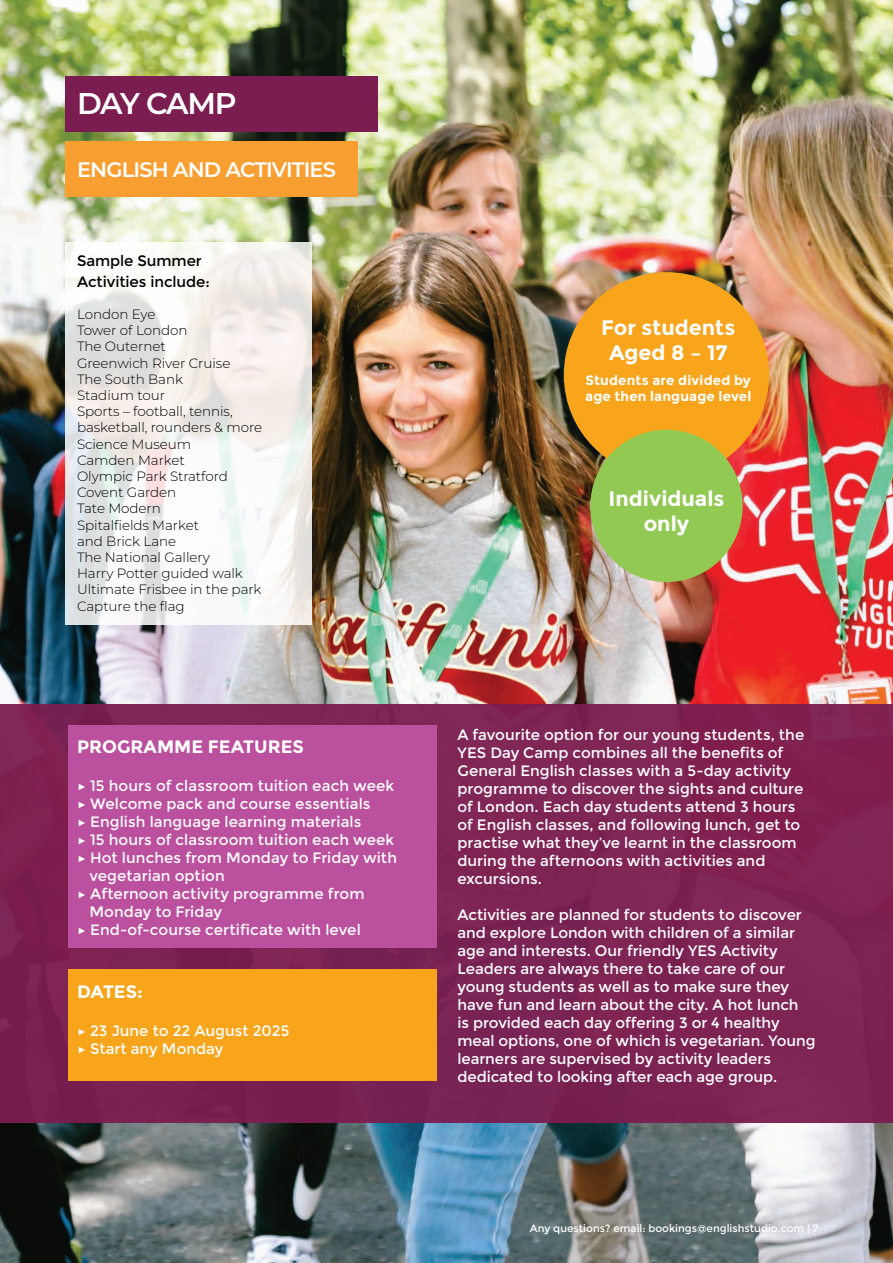
<style>
.page{position:relative;width:893px;height:1263px;background:#fff}
.page>*{position:absolute;margin:0;border:0;box-sizing:border-box;transform-origin:0 0}
.t1{font:600 30px "Montserrat";letter-spacing:-.05em;color:#fff}
.t2{font:700 21px/25.2px "Montserrat";color:#fff;text-align:center}
.t3{font:600 21px "Montserrat";letter-spacing:-.04em;color:#fff}
.t4{font:700 18px "Montserrat";color:#fff}
.t5{font:15px/18px "Montserrat";letter-spacing:-.005em;color:#fff}
.t6{font:15px/21px "Montserrat";letter-spacing:-.005em;color:#000}
.t7{font:300 13.5px/16.2px "Montserrat";letter-spacing:-.005em;color:#000}
.t8{font:700 13.5px/16.2px "Montserrat";letter-spacing:.015em;color:#fff}
.t9{font:10.5px "Montserrat";color:#fff}
.s1{font-weight:300}
</style>
<div class="page">
<img style="left:0;top:0;width:893px;height:1263px">
<div style="left:0;top:704px;width:893px;height:419px;background:#7f2454"></div>
<div style="left:68px;top:725px;width:369px;height:223px;background:#bb509f"></div>
<div style="left:68px;top:969px;width:369px;height:112px;background:#f9a51b"></div>
<div style="left:65px;top:77px;width:313px;height:55px;background:#7b1d50"></div>
<div style="left:65px;top:141px;width:293px;height:55px;background:#f99f32"></div>
<div style="left:564px;top:272px;width:205px;height:205px;background:#f9a51b;border-radius:50%"></div>
<div style="left:590px;top:430px;width:153px;height:152px;background:#91c953;border-radius:50%"></div>
<svg style="left:65px;top:242px;width:246px;height:383px"></svg>
<h1 class="t1" style="left:77px;top:84px;width:161px">DAY CAMP</h1>
<h2 class="t3" style="left:77px;top:156px;width:260px">ENGLISH AND ACTIVITIES</h2>
<p class="t6" style="left:77px;top:250px;width:134px">Sample Summer<br>Activities include:</p>
<p class="t7" style="left:77px;top:306px;width:187px">London Eye<br>Tower of London<br>The Outernet<br>Greenwich River Cruise<br>The South Bank<br>Stadium tour<br>Sports – football, tennis, basketball, rounders &amp; more<br>Science Museum<br>Camden Market<br>Olympic Park Stratford<br>Covent Garden<br>Tate Modern<br>Spitalfields Market<br>and Brick Lane<br>The National Gallery<br>Harry Potter guided walk<br>Ultimate Frisbee in the park<br>Capture the flag</p>
<p class="t4" style="left:77px;top:736px;width:228px">PROGRAMME FEATURES</p>
<p class="t5" style="left:77px;top:777px;width:319px"><span class="s1">▶</span> 15 hours of classroom tuition each week</p>
<p class="t5" style="left:77px;top:795px;width:295px"><span class="s1">▶</span> Welcome pack and course essentials</p>
<p class="t5" style="left:77px;top:813px;width:286px"><span class="s1">▶</span> English language learning materials</p>
<p class="t5" style="left:77px;top:831px;width:319px"><span class="s1">▶</span> 15 hours of classroom tuition each week</p>
<p class="t5" style="left:77px;top:849px;width:321px"><span class="s1">▶</span> Hot lunches from Monday to Friday with</p>
<p class="t5" style="left:89px;top:867px;width:137px">vegetarian option</p>
<p class="t5" style="left:77px;top:885px;width:289px"><span class="s1">▶</span> Afternoon activity programme from</p>
<p class="t5" style="left:89px;top:903px;width:134px">Monday to Friday</p>
<p class="t5" style="left:77px;top:921px;width:285px"><span class="s1">▶</span> End-of-course certificate with level</p>
<p class="t4" style="left:77px;top:981px;width:67px">DATES:</p>
<p class="t5" style="left:77px;top:1021px;width:214px"><span class="s1">▶</span> 23 June to 22 August 2025 <span class="s1">▶</span> Start any Monday</p>
<h2 class="t2" style="left:601px;top:315px;width:136px">For students<br>Aged 8 – 17</h2>
<p class="t8" style="left:585px;top:372px;width:168px">Students are divided by age then language level</p>
<h2 class="t2" style="left:608px;top:486px;width:117px">Individuals only</h2>
<p class="t5" style="left:457px;top:726px;width:348px">A favourite option for our young students, the YES Day Camp combines all the benefits of General English classes with a 5-day activity programme to discover the sights and culture of London. Each day students attend 3 hours of English classes, and following lunch, get to practise what they’ve learnt in the classroom during the afternoons with activities and excursions.</p>
<p class="t5" style="left:457px;top:906px;width:360px">Activities are planned for students to discover and explore London with children of a similar age and interests. Our friendly YES Activity Leaders are always there to take care of our young students as well as to make sure they have fun and learn about the city. A hot lunch<br>is provided each day offering 3 or 4 healthy meal options, one of which is vegetarian. Young learners are supervised by activity leaders dedicated to looking after each age group.</p>
<p class="t9" style="left:530px;top:1222px;width:290px">Any questions? email: bookings@englishstudio.com | 7</p>
</div>
